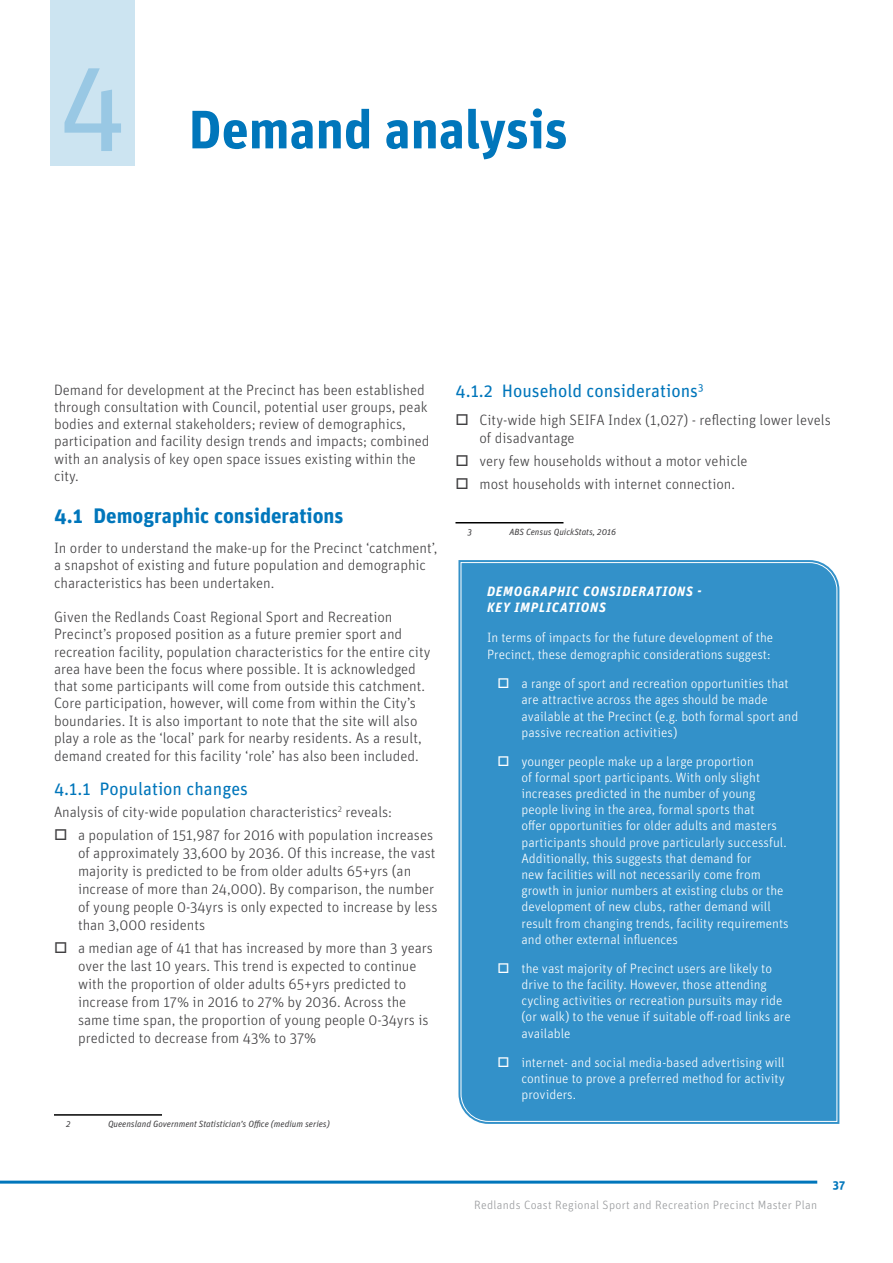
<style>
.page{position:relative;width:893px;height:1263px;background:#fff}
.page>*{position:absolute;margin:0;border:0;box-sizing:border-box;transform-origin:0 0}
.t1{font:120px "Unit Pro";color:#99c8e4}
.t2{font:700 54px "Unit Pro";color:#0076bb}
.t3{font:700 21px "Unit Pro";color:#0076bb}
.t4{font:18px "Unit Pro";color:#0076bb}
.t5{font:300 15px/18px "Unit Pro";color:#414042}
.t6{font:300 13.5px/16.2px "Unit Pro";color:#fff}
.t7{font:italic 700 13.5px/16.2px "Unit Pro";letter-spacing:.06em;color:#fff}
.t8{font:300 12px "Unit Pro";letter-spacing:.025em;color:#97999c}
.t9{font:700 12px "Unit Pro";color:#0076bb}
.t10{font:italic 9px "Unit Pro";color:#414042}
</style>
<div class="page">
<div style="left:460px;top:562px;width:378px;height:560px;background:#3391c9"></div>
<hr style="left:54px;top:1114px;width:108px;height:2px;background:#000">
<hr style="left:455px;top:522px;width:108px;height:1px;background:#000">
<div style="left:50px;top:0;width:85px;height:166px;background:#cce4f1"></div>
<hr style="left:0;top:1180px;width:817px;height:3px;background:#0076bb">
<svg style="left:499px;top:678px;width:9px;height:10px"></svg>
<svg style="left:499px;top:756px;width:9px;height:10px"></svg>
<svg style="left:499px;top:963px;width:9px;height:10px"></svg>
<svg style="left:499px;top:1057px;width:9px;height:9px"></svg>
<h1 class="t1" style="left:58px;top:19px;width:70px">4</h1>
<h2 class="t2" style="left:189px;top:90px;width:381px">Demand analysis</h2>
<p class="t5" style="left:54px;top:380px;width:377px;line-height:17.2px">Demand for development at the Precinct has been established through consultation with Council, potential user groups, peak bodies and external stakeholders; review of demographics, participation and facility design trends and impacts; combined with an analysis of key open space issues existing within the city.</p>
<h3 class="t3" style="left:54px;top:500px;width:291px">4.1 Demographic considerations</h3>
<p class="t5" style="left:54px;top:539px;width:385px;line-height:17.2px">In order to understand the make-up for the Precinct ‘catchment’, a snapshot of existing and future population and demographic characteristics has been undertaken.</p>
<p class="t5" style="left:54px;top:608px;width:378px;line-height:17.4px">Given the Redlands Coast Regional Sport and Recreation Precinct’s proposed position as a future premier sport and recreation facility, population characteristics for the entire city area have been the focus where possible. It is acknowledged that some participants will come from outside this catchment.<br>Core participation, however, will come from within the City’s boundaries. It is also important to note that the site will also play a role as the ‘local’ park for nearby residents. As a result, demand created for this facility ‘role’ has also been included.</p>
<p class="t4" style="left:54px;top:776px;width:195px">4.1.1 Population changes</p>
<p class="t5" style="left:78px;top:799px;width:357px;line-height:23.2px;text-indent:-24px">Analysis of city-wide population characteristics<sup>2</sup> reveals:<br>a population of 151,987 for 2016 with population increases</p>
<p class="t5" style="left:78px;top:843px;width:361px">of approximately 33,600 by 2036. Of this increase, the vast majority is predicted to be from older adults 65+yrs (an increase of more than 24,000). By comparison, the number of young people 0-34yrs is only expected to increase by less than 3,000 residents</p>
<p class="t5" style="left:78px;top:939px;width:357px">a median age of 41 that has increased by more than 3 years over the last 10 years. This trend is expected to continue with the proportion of older adults 65+yrs predicted to increase from 17% in 2016 to 27% by 2036. Across the same time span, the proportion of young people 0-34yrs is predicted to decrease from 43% to 37%</p>
<p class="t10" style="left:66px;top:1117px;width:6px">2</p>
<p class="t10" style="left:108px;top:1117px;width:223px">Queensland Government Statistician’s Office (medium series)</p>
<p class="t4" style="left:455px;top:378px;width:250px">4.1.2 Household considerations<sup>3</sup></p>
<p class="t5" style="left:479px;top:410px;width:353px">City-wide high SEIFA Index (1,027) - reflecting lower levels of disadvantage</p>
<p class="t5" style="left:479px;top:449px;width:270px;line-height:23.2px">very few households without a motor vehicle most households with internet connection.</p>
<p class="t10" style="left:467px;top:525px;width:6px">3</p>
<p class="t10" style="left:509px;top:525px;width:108px">ABS Census QuickStats, 2016</p>
<p class="t7" style="left:487px;top:582px;width:216px">DEMOGRAPHIC CONSIDERATIONS -<br>KEY IMPLICATIONS</p>
<p class="t6" style="left:487px;top:628px;width:288px;line-height:17.2px">In terms of impacts for the future development of the<br>Precinct, these demographic considerations suggest:</p>
<p class="t6" style="left:521px;top:675px;width:278px">a range of sport and recreation opportunities that are attractive across the ages should be made available at the Precinct (e.g. both formal sport and passive recreation activities)</p>
<p class="t6" style="left:521px;top:752px;width:269px">younger people make up a large proportion<br>of formal sport participants. With only slight increases predicted in the number of young people living in the area, formal sports that<br>offer opportunities for older adults and masters participants should prove particularly successful.<br>Additionally, this suggests that demand for<br>new facilities will not necessarily come from growth in junior numbers at existing clubs or the development of new clubs, rather demand will result from changing trends, facility requirements and other external influences</p>
<p class="t6" style="left:521px;top:960px;width:271px">the vast majority of Precinct users are likely to drive to the facility. However, those attending cycling activities or recreation pursuits may ride (or walk) to the venue if suitable off-road links are available</p>
<p class="t6" style="left:521px;top:1053px;width:265px;text-align:justify">internet- and social media-based advertising will continue to prove a preferred method for activity providers.</p>
<p class="t8" style="left:474px;top:1197px;width:344px">Redlands Coast Regional Sport and Recreation Precinct Master Plan</p>
<p class="t9" style="left:833px;top:1176px;width:14px">37</p>
</div>
